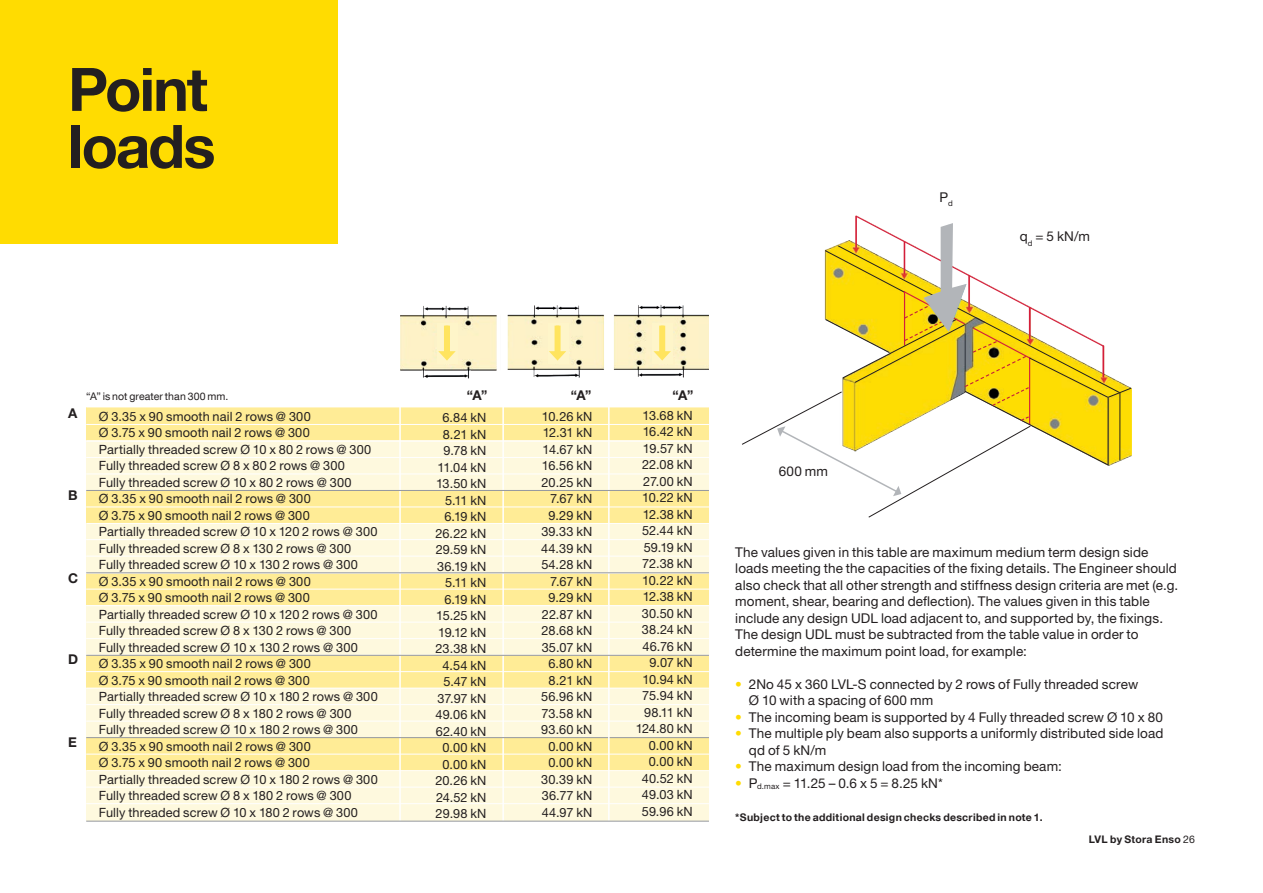
<style>
.page{position:relative;width:1263px;height:893px;background:#fff}
.page>*{position:absolute;margin:0;border:0;box-sizing:border-box;transform-origin:0 0}
.t1{font:700 60px/57px "Helvetica Neue LT Com";letter-spacing:-.035em;color:#231f20}
.t2{font:13.5px/16.5px "Helvetica Neue LT Pro";letter-spacing:.01em;color:#231f20}
.t3{font:700 13.5px "Helvetica Neue LT Pro";color:#231f20}
.t4{font:12.75px/16.5px "Helvetica Neue LT Pro";letter-spacing:.01em;color:#231f20;text-align:right}
.t5{font:700 10.5px "Helvetica Neue LT Com";letter-spacing:.03em;color:#231f20}
.t6{font:10.5px "Helvetica Neue LT Com";letter-spacing:.01em;color:#231f20}
.t7{font:700 10.5px "Helvetica Neue LT Pro";letter-spacing:.025em;color:#231f20}
.s1{color:#ffdc01}
.s2{font-weight:400}
</style>
<div class="page">
<hr style="left:1262px;top:0;width:1px;height:243px;background:#00aeef">
<div style="left:0;top:0;width:337px;height:243px;background:#ffdc01"></div>
<div style="left:86px;top:407px;width:623px;height:414px;background:#ffec96"></div>
<div style="left:86px;top:688px;width:623px;height:49px;background:#fef9de"></div>
<div style="left:86px;top:771px;width:623px;height:49px;background:#fef9de"></div>
<div style="left:86px;top:606px;width:623px;height:49px;background:#fef9de"></div>
<div style="left:86px;top:524px;width:623px;height:49px;background:#fef9de"></div>
<div style="left:86px;top:441px;width:623px;height:50px;background:#fef9de"></div>
<hr style="left:86px;top:424px;width:623px;height:1px;background:#fff">
<hr style="left:86px;top:440px;width:623px;height:1px;background:#fff">
<hr style="left:86px;top:441px;width:623px;height:1px;background:#fff">
<hr style="left:86px;top:457px;width:623px;height:1px;background:#fff">
<hr style="left:86px;top:474px;width:623px;height:1px;background:#fff">
<hr style="left:86px;top:507px;width:623px;height:1px;background:#fff">
<hr style="left:86px;top:539px;width:623px;height:1px;background:#fff">
<hr style="left:86px;top:556px;width:623px;height:1px;background:#fff">
<hr style="left:86px;top:589px;width:623px;height:1px;background:#fff">
<hr style="left:86px;top:622px;width:623px;height:1px;background:#fff">
<hr style="left:86px;top:671px;width:623px;height:1px;background:#fff">
<hr style="left:86px;top:688px;width:623px;height:1px;background:#fff">
<hr style="left:86px;top:704px;width:623px;height:1px;background:#fff">
<hr style="left:86px;top:721px;width:623px;height:1px;background:#fff">
<hr style="left:399px;top:376px;width:2px;height:445px;background:#fff">
<hr style="left:502px;top:376px;width:2px;height:445px;background:#fff">
<hr style="left:86px;top:523px;width:623px;height:1px;background:#fff">
<hr style="left:86px;top:638px;width:623px;height:1px;background:#fff">
<hr style="left:86px;top:737px;width:623px;height:1px;background:#94979c">
<hr style="left:86px;top:754px;width:623px;height:1px;background:#fff">
<hr style="left:86px;top:770px;width:623px;height:1px;background:#fff">
<hr style="left:86px;top:787px;width:623px;height:1px;background:#fff">
<hr style="left:608px;top:378px;width:2px;height:443px;background:#fff">
<img style="left:400px;top:305px;width:309px;height:74px">
<div style="left:437px;top:323px;width:21px;height:40px;background:#fef5c9"></div>
<div style="left:548px;top:323px;width:21px;height:40px;background:#fef5c9"></div>
<div style="left:652px;top:323px;width:21px;height:40px;background:#fef5c9"></div>
<svg style="left:653px;top:351px;width:18px;height:10px"></svg>
<div style="left:659px;top:326px;width:6px;height:29px;background:#ffe45e"></div>
<svg style="left:549px;top:351px;width:17px;height:10px"></svg>
<div style="left:555px;top:326px;width:6px;height:29px;background:#ffe45e"></div>
<svg style="left:438px;top:351px;width:18px;height:10px"></svg>
<div style="left:444px;top:326px;width:6px;height:29px;background:#ffe45e"></div>
<hr style="left:86px;top:605px;width:623px;height:1px;background:#fff">
<hr style="left:86px;top:803px;width:623px;height:1px;background:#fff">
<hr style="left:86px;top:655px;width:623px;height:1px;background:#94979c">
<hr style="left:86px;top:572px;width:623px;height:1px;background:#94979c">
<hr style="left:86px;top:490px;width:623px;height:1px;background:#94979c">
<hr style="left:86px;top:821px;width:623px;height:1px;background:#94979c">
<svg style="left:742px;top:215px;width:389px;height:303px"></svg>
<hr style="left:1108px;top:397px;width:1px;height:68px;background:#231f20">
<hr style="left:1119px;top:393px;width:1px;height:67px;background:#231f20">
<h1 class="t1" style="left:68px;top:59px;width:149px">Point loads</h1>
<p class="t2" style="left:939px;top:189px;width:15px">P<sub>d</sub></p>
<p class="t2" style="left:1020px;top:228px;width:72px">q<sub>d</sub> = 5 kN/m</p>
<p class="t3" style="left:68px;top:405px;width:11px">A</p>
<p class="t3" style="left:68px;top:487px;width:11px">B</p>
<p class="t3" style="left:68px;top:569px;width:12px">C</p>
<p class="t3" style="left:68px;top:651px;width:12px">D</p>
<p class="t3" style="left:68px;top:734px;width:10px">E</p>
<p class="t6" style="left:86px;top:390px;width:144px">“A” is not greater than 300 mm.</p>
<p class="t3" style="left:467px;top:386px;width:22px">“A”</p>
<p class="t3" style="left:571px;top:386px;width:22px">“A”</p>
<p class="t3" style="left:673px;top:386px;width:22px">“A”</p>
<p class="t4" style="left:99px;top:408px;width:280px;text-align:left">Ø 3.35 x 90 smooth nail 2 rows @ 300<br>Ø 3.75 x 90 smooth nail 2 rows @ 300<br>Partially threaded screw Ø 10 x 80 2 rows @ 300<br>Fully threaded screw Ø 8 x 80 2 rows @ 300<br>Fully threaded screw Ø 10 x 80 2 rows @ 300<br>Ø 3.35 x 90 smooth nail 2 rows @ 300<br>Ø 3.75 x 90 smooth nail 2 rows @ 300<br>Partially threaded screw Ø 10 x 120 2 rows @ 300<br>Fully threaded screw Ø 8 x 130 2 rows @ 300<br>Fully threaded screw Ø 10 x 130 2 rows @ 300<br>Ø 3.35 x 90 smooth nail 2 rows @ 300<br>Ø 3.75 x 90 smooth nail 2 rows @ 300<br>Partially threaded screw Ø 10 x 120 2 rows @ 300<br>Fully threaded screw Ø 8 x 130 2 rows @ 300<br>Fully threaded screw Ø 10 x 130 2 rows @ 300<br>Ø 3.35 x 90 smooth nail 2 rows @ 300<br>Ø 3.75 x 90 smooth nail 2 rows @ 300<br>Partially threaded screw Ø 10 x 180 2 rows @ 300<br>Fully threaded screw Ø 8 x 180 2 rows @ 300<br>Fully threaded screw Ø 10 x 180 2 rows @ 300<br>Ø 3.35 x 90 smooth nail 2 rows @ 300<br>Ø 3.75 x 90 smooth nail 2 rows @ 300<br>Partially threaded screw Ø 10 x 180 2 rows @ 300<br>Fully threaded screw Ø 8 x 180 2 rows @ 300<br>Fully threaded screw Ø 10 x 180 2 rows @ 300</p>
<p class="t4" style="left:636px;top:407px;width:59px">13.68 kN<br>16.42 kN<br>19.57 kN<br>22.08 kN<br>27.00 kN<br>10.22 kN<br>12.38 kN<br>52.44 kN<br>59.19 kN<br>72.38 kN<br>10.22 kN<br>12.38 kN<br>30.50 kN<br>38.24 kN<br>46.76 kN<br>9.07 kN<br>10.94 kN<br>75.94 kN<br>98.11 kN<br>124.80 kN<br>0.00 kN<br>0.00 kN<br>40.52 kN<br>49.03 kN<br>59.96 kN</p>
<p class="t4" style="left:541px;top:408px;width:53px">10.26 kN<br>12.31 kN<br>14.67 kN<br>16.56 kN<br>20.25 kN<br>7.67 kN<br>9.29 kN<br>39.33 kN<br>44.39 kN<br>54.28 kN<br>7.67 kN<br>9.29 kN<br>22.87 kN<br>28.68 kN<br>35.07 kN<br>6.80 kN<br>8.21 kN<br>56.96 kN<br>73.58 kN<br>93.60 kN<br>0.00 kN<br>0.00 kN<br>30.39 kN<br>36.77 kN<br>44.97 kN</p>
<p class="t4" style="left:435px;top:409px;width:53px">6.84 kN<br>8.21 kN<br>9.78 kN<br>11.04 kN<br>13.50 kN<br>5.11 kN<br>6.19 kN<br>26.22 kN<br>29.59 kN<br>36.19 kN<br>5.11 kN<br>6.19 kN<br>15.25 kN<br>19.12 kN<br>23.38 kN<br>4.54 kN<br>5.47 kN<br>37.97 kN<br>49.06 kN<br>62.40 kN<br>0.00 kN<br>0.00 kN<br>20.26 kN<br>24.52 kN<br>29.98 kN</p>
<p class="t2" style="left:779px;top:462px;width:51px">600 mm</p>
<p class="t2" style="left:735px;top:543px;width:444px">The values given in this table are maximum medium term design side loads meeting the the capacities of the fixing details. The Engineer should also check that all other strength and stiffness design criteria are met (e.g. moment, shear, bearing and deflection). The values given in this table include any design UDL load adjacent to, and supported by, the fixings.<br>The design UDL must be subtracted from the table value in order to determine the maximum point load, for example:</p>
<p class="t2" style="left:749px;top:675px;width:391px;text-indent:-14px"><span class="s1">•</span> 2No 45 x 360 LVL-S connected by 2 rows of Fully threaded screw<br>Ø 10 with a spacing of 600 mm</p>
<p class="t2" style="left:735px;top:708px;width:429px"><span class="s1">•</span> The incoming beam is supported by 4 Fully threaded screw Ø 10 x 80</p>
<p class="t2" style="left:749px;top:725px;width:416px;text-indent:-14px"><span class="s1">•</span> The multiple ply beam also supports a uniformly distributed side load qd of 5 kN/m</p>
<p class="t2" style="left:735px;top:758px;width:328px"><span class="s1">•</span> The maximum design load from the incoming beam:</p>
<p class="t2" style="left:735px;top:774px;width:209px"><span class="s1">•</span> P<sub>d.max</sub> = 11.25 – 0.6 x 5 = 8.25 kN*</p>
<p class="t5" style="left:735px;top:810px;width:309px">*Subject to the additional design checks described in note 1.</p>
<p class="t7" style="left:1089px;top:833px;width:108px">LVL by Stora Enso <span class="s2">26</span></p>
</div>
